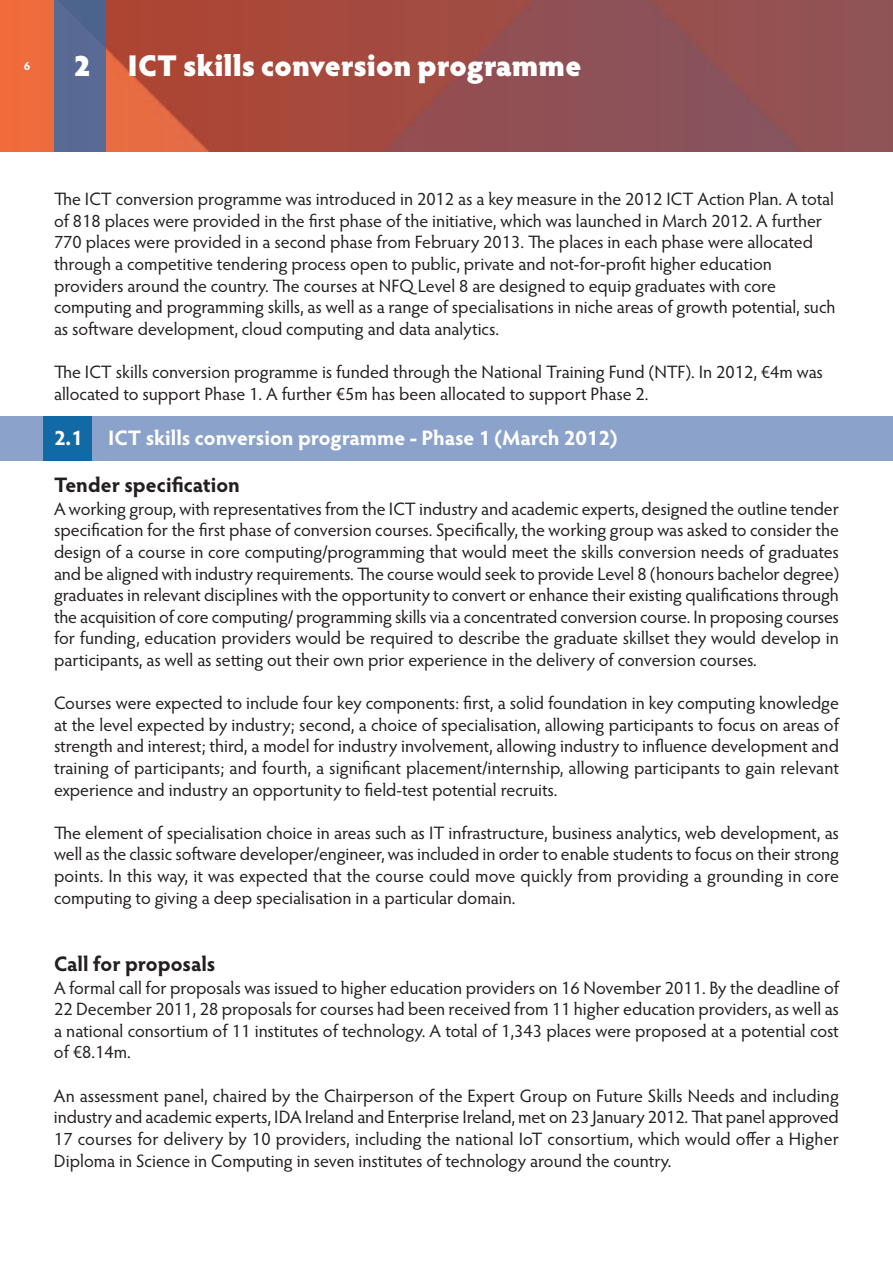
<style>
.page{position:relative;width:893px;height:1263px;background:#fff}
.page>*{position:absolute;margin:0;border:0;box-sizing:border-box;transform-origin:0 0}
.t1{font:900 30px "Hypatia Sans Pro";letter-spacing:-.005em;color:#fff}
.t2{font:700 21px "Hypatia Sans Pro";color:#fff}
.t3{font:700 21px "Hypatia Sans Pro";color:#231f20}
.t4{font:18px/21.6px "Hypatia Sans Pro";color:#231f20;text-align:justify}
.t5{font:700 12px "Hypatia Sans Pro";color:#fff}
</style>
<div class="page">
<img style="left:0;top:0;width:893px;height:152px">
<img style="left:55px;top:151px;width:51px;height:1px">
<div style="left:0;top:416px;width:893px;height:45px;background:#8ba2ca"></div>
<div style="left:43px;top:416px;width:49px;height:45px;background:#1169a6"></div>
<p class="t5" style="left:24px;top:61px;width:8px">6</p>
<h1 class="t1" style="left:73px;top:54px;width:510px">2 ICT skills conversion programme</h1>
<p class="t4" style="left:54px;top:190px;width:783px;text-align:left">The ICT conversion programme was introduced in 2012 as a key measure in the 2012 ICT Action Plan. A total of 818 places were provided in the first phase of the initiative, which was launched in March 2012. A further 770 places were provided in a second phase from February 2013. The places in each phase were allocated through a competitive tendering process open to public, private and not-for-profit higher education providers around the country. The courses at NFQ Level 8 are designed to equip graduates with core computing and programming skills, as well as a range of specialisations in niche areas of growth potential, such as software development, cloud computing and data analytics.</p>
<p class="t4" style="left:54px;top:363px;width:770px">The ICT skills conversion programme is funded through the National Training Fund (NTF). In 2012, €4m was allocated to support Phase 1. A further €5m has been allocated to support Phase 2.</p>
<p class="t2" style="left:54px;top:430px;width:565px">2.1 ICT skills conversion programme - Phase 1 (March 2012)</p>
<p class="t3" style="left:54px;top:476px;width:187px">Tender specification</p>
<p class="t4" style="left:54px;top:500px;width:786px">A working group, with representatives from the ICT industry and academic experts, designed the outline tender specification for the first phase of conversion courses. Specifically, the working group was asked to consider the design of a course in core computing/programming that would meet the skills conversion needs of graduates and be aligned with industry requirements. The course would seek to provide Level 8 (honours bachelor degree) graduates in relevant disciplines with the opportunity to convert or enhance their existing qualifications through the acquisition of core computing/ programming skills via a concentrated conversion course. In proposing courses for funding, education providers would be required to describe the graduate skillset they would develop in participants, as well as setting out their own prior experience in the delivery of conversion courses.</p>
<p class="t4" style="left:54px;top:694px;width:786px">Courses were expected to include four key components: first, a solid foundation in key computing knowledge at the level expected by industry; second, a choice of specialisation, allowing participants to focus on areas of strength and interest; third, a model for industry involvement, allowing industry to influence development and training of participants; and fourth, a significant placement/internship, allowing participants to gain relevant experience and industry an opportunity to field-test potential recruits.</p>
<p class="t4" style="left:54px;top:824px;width:786px">The element of specialisation choice in areas such as IT infrastructure, business analytics, web development, as well as the classic software developer/engineer, was included in order to enable students to focus on their strong points. In this way, it was expected that the course could move quickly from providing a grounding in core computing to giving a deep specialisation in a particular domain.</p>
<p class="t3" style="left:54px;top:955px;width:163px">Call for proposals</p>
<p class="t4" style="left:54px;top:978px;width:786px">A formal call for proposals was issued to higher education providers on 16 November 2011. By the deadline of 22 December 2011, 28 proposals for courses had been received from 11 higher education providers, as well as a national consortium of 11 institutes of technology. A total of 1,343 places were proposed at a potential cost of €8.14m.</p>
<p class="t4" style="left:54px;top:1086px;width:786px">An assessment panel, chaired by the Chairperson of the Expert Group on Future Skills Needs and including industry and academic experts, IDA Ireland and Enterprise Ireland, met on 23 January 2012. That panel approved 17 courses for delivery by 10 providers, including the national IoT consortium, which would offer a Higher Diploma in Science in Computing in seven institutes of technology around the country.</p>
</div>
